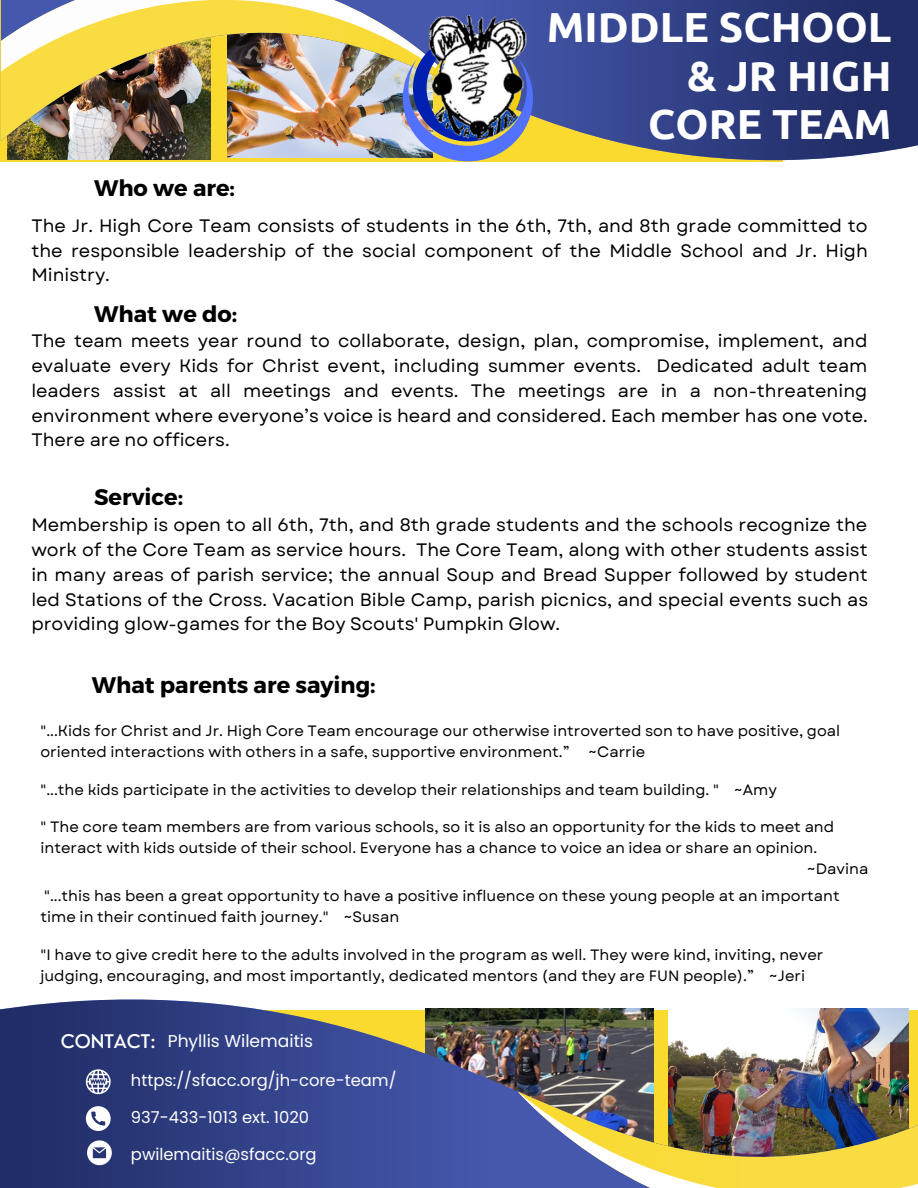
<style>
.page{position:relative;width:918px;height:1188px;background:#fff}
.page>*{position:absolute;margin:0;border:0;box-sizing:border-box;transform-origin:0 0}
.t1{font:700 42px "Ubuntu";color:#fff}
.t2{font:700 22.5px "Montserrat";color:#000}
.t3{font:500 18.3px "Nourd";color:#fff}
.t4{font:18px/24.8px "Garet";color:#000;text-align:justify}
.t5{font:17.1px "Poppins";color:#fff}
.t6{font:16.35px "Poppins";color:#fff}
.t7{font:15px/21px "Garet";color:#000}
</style>
<div class="page">
<svg style="left:0;top:999px;width:918px;height:189px;background:#4e598a"></svg>
<img style="left:518px;top:1023px;width:400px;height:68px">
<img style="left:518px;top:1091px;width:400px;height:97px">
<svg style="left:1px;top:0;width:917px;height:162px;background:#3f4a7b"></svg>
<svg style="left:86px;top:1069px;width:25px;height:25px"></svg>
<svg style="left:86px;top:1106px;width:25px;height:25px"></svg>
<svg style="left:87px;top:1140px;width:25px;height:25px"></svg>
<img style="left:1px;top:0;width:532px;height:161px">
<img style="left:430px;top:15px;width:103px;height:125px">
<p class="t1" style="left:547px;top:3px;width:346px">MIDDLE SCHOOL</p>
<p class="t1" style="left:687px;top:51px;width:206px">&amp; JR HIGH</p>
<p class="t1" style="left:648px;top:100px;width:245px">CORE TEAM</p>
<p class="t2" style="left:94px;top:174px;width:143px">Who we are:</p>
<p class="t4" style="left:31px;top:213px;width:838px">The Jr. High Core Team consists of students in the 6th, 7th, and 8th grade committed to the responsible leadership of the social component of the Middle School and Jr. High Ministry.</p>
<p class="t2" style="left:94px;top:300px;width:145px">What we do:</p>
<p class="t4" style="left:31px;top:329px;width:838px">The team meets year round to collaborate, design, plan, compromise, implement, and evaluate every Kids for Christ event, including summer events. Dedicated adult team leaders assist at all meetings and events. The meetings are in a non-threatening environment where everyone’s voice is heard and considered. Each member has one vote.<br>There are no officers.</p>
<p class="t2" style="left:94px;top:482px;width:91px">Service:</p>
<p class="t4" style="left:31px;top:513px;width:838px">Membership is open to all 6th, 7th, and 8th grade students and the schools recognize the work of the Core Team as service hours. The Core Team, along with other students assist in many areas of parish service; the annual Soup and Bread Supper followed by student led Stations of the Cross. Vacation Bible Camp, parish picnics, and special events such as providing glow-games for the Boy Scouts' Pumpkin Glow.</p>
<p class="t2" style="left:92px;top:671px;width:285px">What parents are saying:</p>
<p class="t7" style="left:41px;top:721px;width:801px">"...Kids for Christ and Jr. High Core Team encourage our otherwise introverted son to have positive, goal oriented interactions with others in a safe, supportive environment.” ~Carrie</p>
<p class="t7" style="left:41px;top:779px;width:738px">"...the kids participate in the activities to develop their relationships and team building. " ~Amy</p>
<p class="t7" style="left:41px;top:817px;width:795px">" The core team members are from various schools, so it is also an opportunity for the kids to meet and interact with kids outside of their school. Everyone has a chance to voice an idea or share an opinion.</p>
<p class="t7" style="left:807px;top:859px;width:63px">~Davina</p>
<p class="t7" style="left:41px;top:886px;width:801px">"...this has been a great opportunity to have a positive influence on these young people at an important time in their continued faith journey." ~Susan</p>
<p class="t7" style="left:41px;top:944px;width:784px">"I have to give credit here to the adults involved in the program as well. They were kind, inviting, never judging, encouraging, and most importantly, dedicated mentors (and they are FUN people).” ~Jeri</p>
<p class="t3" style="left:61px;top:1030px;width:97px">CONTACT:</p>
<p class="t5" style="left:168px;top:1029px;width:147px">Phyllis Wilemaitis</p>
<p class="t6" style="left:131px;top:1069px;width:267px">https://sfacc.org/jh-core-team/</p>
<p class="t6" style="left:131px;top:1106px;width:180px">937-433-1013 ext. 1020</p>
<p class="t6" style="left:131px;top:1143px;width:187px">pwilemaitis@sfacc.org</p>
</div>
